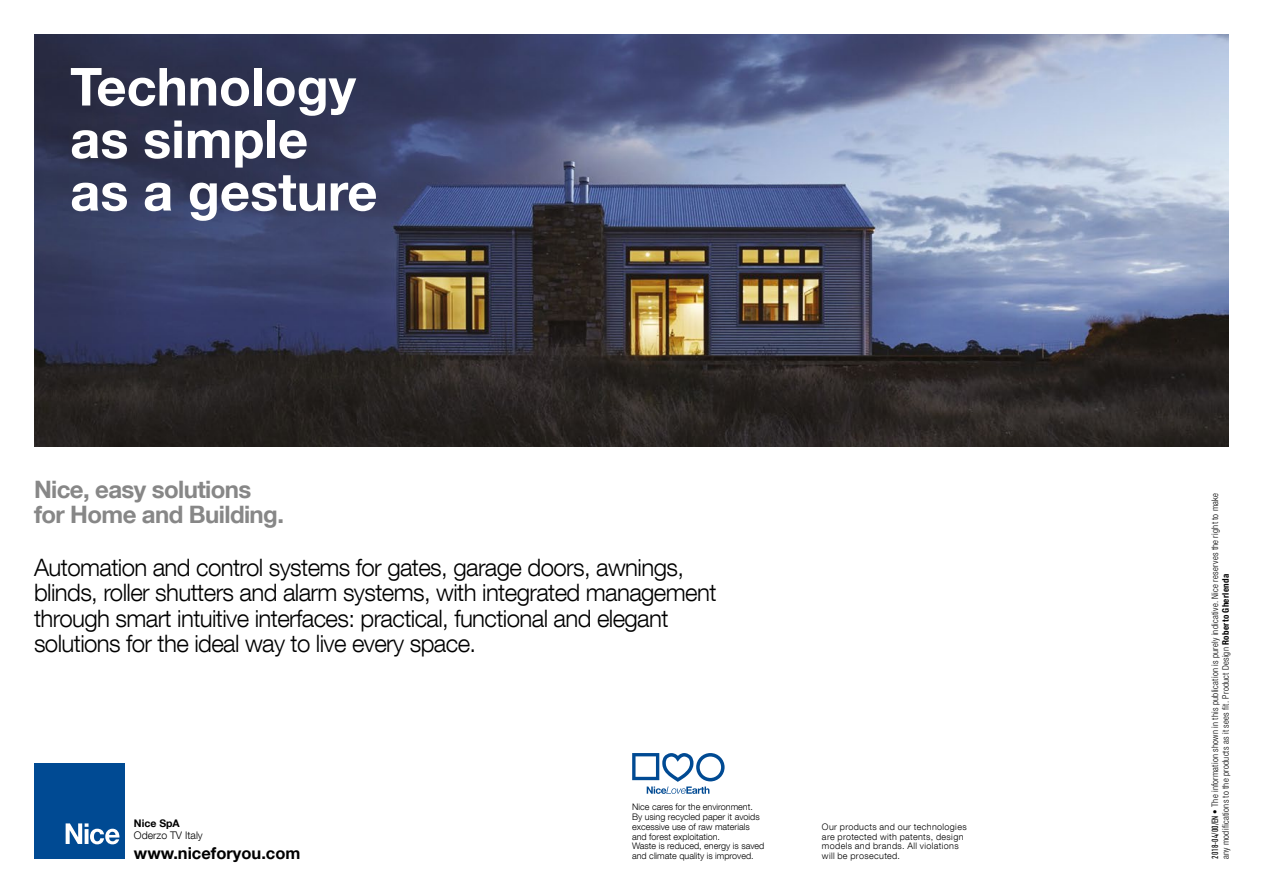
<style>
.page{position:relative;width:1263px;height:893px;background:#fff}
.page>*{position:absolute;margin:0;border:0;box-sizing:border-box;transform-origin:0 0}
.t1{font:700 52.5px/52.5px "Helvetica Neue LT Com";color:#fff}
.t2{font:300 24px/25.5px "Helvetica Neue LT Com";letter-spacing:-.025em;color:#000}
.t3{font:700 24px/25.5px "Helvetica Neue LT Com";letter-spacing:-.025em;color:#878787}
.t4{font:700 16.5px "Helvetica Neue LT Com";color:#000}
.t5{font:300 10.5px "Helvetica Neue LT Com";color:#000}
.t6{font:700 10.5px "Helvetica Neue LT Com";color:#000}
.t7{font:300 condensed 9px/10.8px "Helvetica Neue LT Pro";letter-spacing:.03em;color:#000}
.t8{font:300 9px/9.8px "Helvetica Neue LT Com";color:#000}
.t9{font:300 9px/9.8px "Helvetica Neue LT Com";letter-spacing:.04em;color:#000}
.s1{font-family:"PF Din Text Comp Pro";font-weight:400;font-stretch:normal}
.s2{font-weight:700}
</style>
<div class="page">
<img style="left:34px;top:34px;width:1195px;height:412px">
<div style="left:34px;top:764px;width:91px;height:95px;background:#004a93"></div>
<svg style="left:66px;top:823px;width:54px;height:21px"></svg>
<svg style="left:632px;top:753px;width:92px;height:41px"></svg>
<h1 class="t1" style="left:70px;top:59px;width:309px">Technology as simple as a gesture</h1>
<p class="t3" style="left:34px;top:476px;width:251px">Nice, easy solutions for Home and Building.</p>
<p class="t2" style="left:34px;top:554px;width:684px">Automation and control systems for gates, garage doors, awnings, blinds, roller shutters and alarm systems, with integrated management through smart intuitive interfaces: practical, functional and elegant solutions for the ideal way to live every space.</p>
<p class="t6" style="left:134px;top:816px;width:47px">Nice SpA</p>
<p class="t5" style="left:134px;top:829px;width:70px">Oderzo TV Italy</p>
<p class="t4" style="left:134px;top:843px;width:168px">www.niceforyou.com</p>
<p class="t8" style="left:632px;top:802px;width:134px">Nice cares for the environment.<br>By using recycled paper it avoids excessive use of raw materials and forest exploitation.<br>Waste is reduced, energy is saved and climate quality is improved.</p>
<p class="t9" style="left:822px;top:822px;width:146px">Our products and our technologies are protected with patents, design models and brands. All violations will be prosecuted.</p>
<p class="t7" style="left:1209px;top:859px;width:367px;rotate:-90deg"><span class="s1">2018-04/00/EN</span> • The information shown in this publication is purely indicative. Nice reserves the right to make any modifications to the products as it sees fit. Product Design <span class="s2">Roberto Gherlenda</span></p>
</div>
